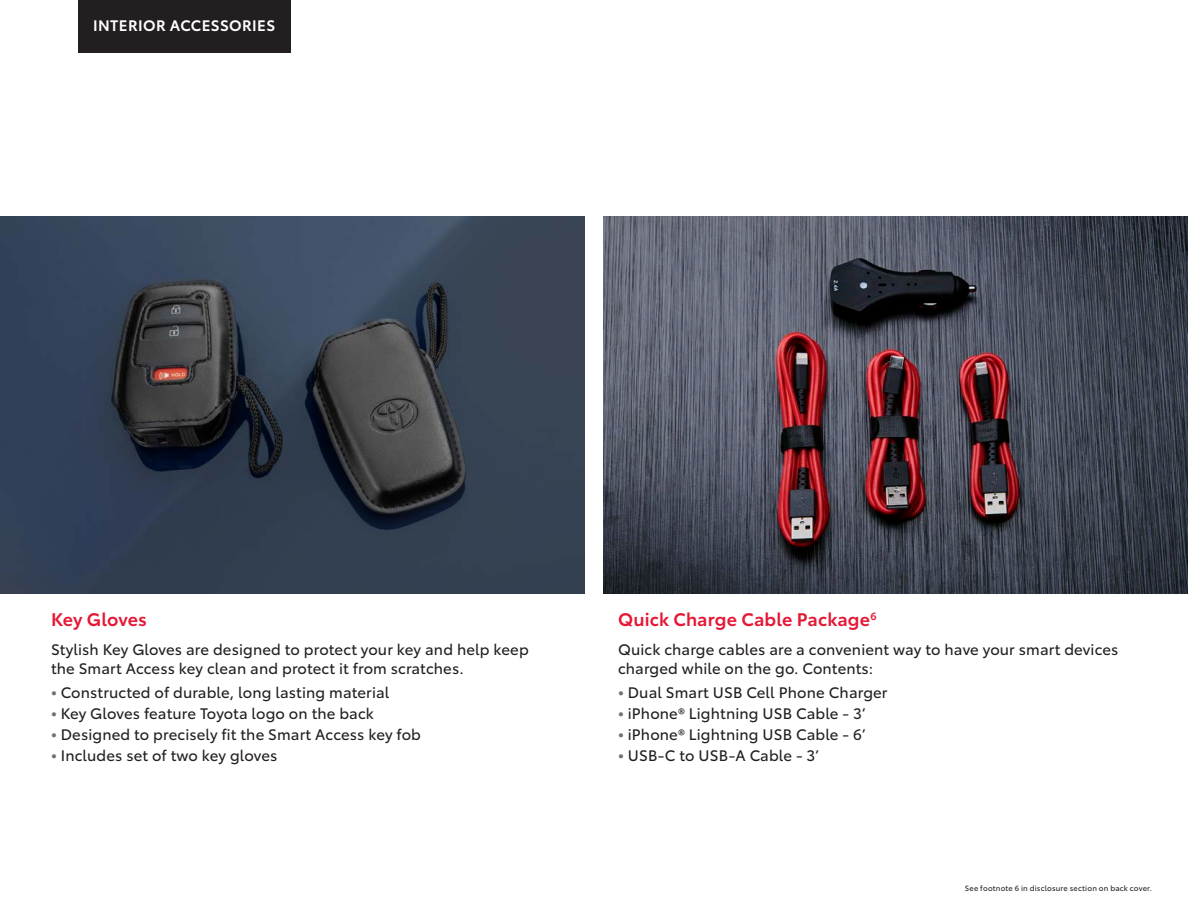
<style>
.page{position:relative;width:1188px;height:918px;background:#fff}
.page>*{position:absolute;margin:0;border:0;box-sizing:border-box;transform-origin:0 0}
._2019_Product_Name_1{font:600 18px "Toyota Type";letter-spacing:.005em;color:#e51836}
._2019_BODY_COPY_Bull{font:15px "Toyota Type";letter-spacing:.01em;color:#231f20}
._2019_BODY_COPY{font:15px/19.5px "Toyota Type";letter-spacing:.01em;color:#231f20}
.t1{font:600 15px "Toyota Type";letter-spacing:.025em;color:#fff}
._2019_Disclaimer_Cop{font:7.5px "Toyota Type";letter-spacing:.025em;color:#231f20}
.s1{font-weight:700;color:#717074}
</style>
<div class="page">
<img style="left:603px;top:216px;width:585px;height:378px">
<img style="left:0;top:216px;width:585px;height:378px">
<div style="left:78px;top:0;width:212px;height:52px;background:#231f20"></div>
<p class="t1" style="left:93px;top:14px;width:184px">INTERIOR ACCESSORIES</p>
<p class="_2019_Product_Name_1" style="left:51px;top:606px;width:97px">Key Gloves</p>
<p class="_2019_BODY_COPY" style="left:51px;top:638px;width:479px">Stylish Key Gloves are designed to protect your key and help keep the Smart Access key clean and protect it from scratches.</p>
<p class="_2019_BODY_COPY_Bull" style="left:51px;top:682px;width:340px"><span class="s1">•</span> Constructed of durable, long lasting material</p>
<p class="_2019_BODY_COPY_Bull" style="left:51px;top:703px;width:324px"><span class="s1">•</span> Key Gloves feature Toyota logo on the back</p>
<p class="_2019_BODY_COPY_Bull" style="left:51px;top:724px;width:372px"><span class="s1">•</span> Designed to precisely fit the Smart Access key fob</p>
<p class="_2019_BODY_COPY_Bull" style="left:51px;top:745px;width:228px"><span class="s1">•</span> Includes set of two key gloves</p>
<p class="_2019_Product_Name_1" style="left:618px;top:606px;width:260px">Quick Charge Cable Package<sup>6</sup></p>
<p class="_2019_BODY_COPY" style="left:618px;top:638px;width:502px">Quick charge cables are a convenient way to have your smart devices charged while on the go. Contents:</p>
<p class="_2019_BODY_COPY_Bull" style="left:618px;top:682px;width:271px"><span class="s1">•</span> Dual Smart USB Cell Phone Charger</p>
<p class="_2019_BODY_COPY_Bull" style="left:618px;top:703px;width:249px"><span class="s1">•</span> iPhone® Lightning USB Cable - 3’</p>
<p class="_2019_BODY_COPY_Bull" style="left:618px;top:724px;width:249px"><span class="s1">•</span> iPhone® Lightning USB Cable - 6’</p>
<p class="_2019_BODY_COPY_Bull" style="left:618px;top:745px;width:203px"><span class="s1">•</span> USB-C to USB-A Cable - 3’</p>
<p class="_2019_Disclaimer_Cop" style="left:965px;top:883px;width:189px">See footnote 6 in disclosure section on back cover.</p>
</div>
